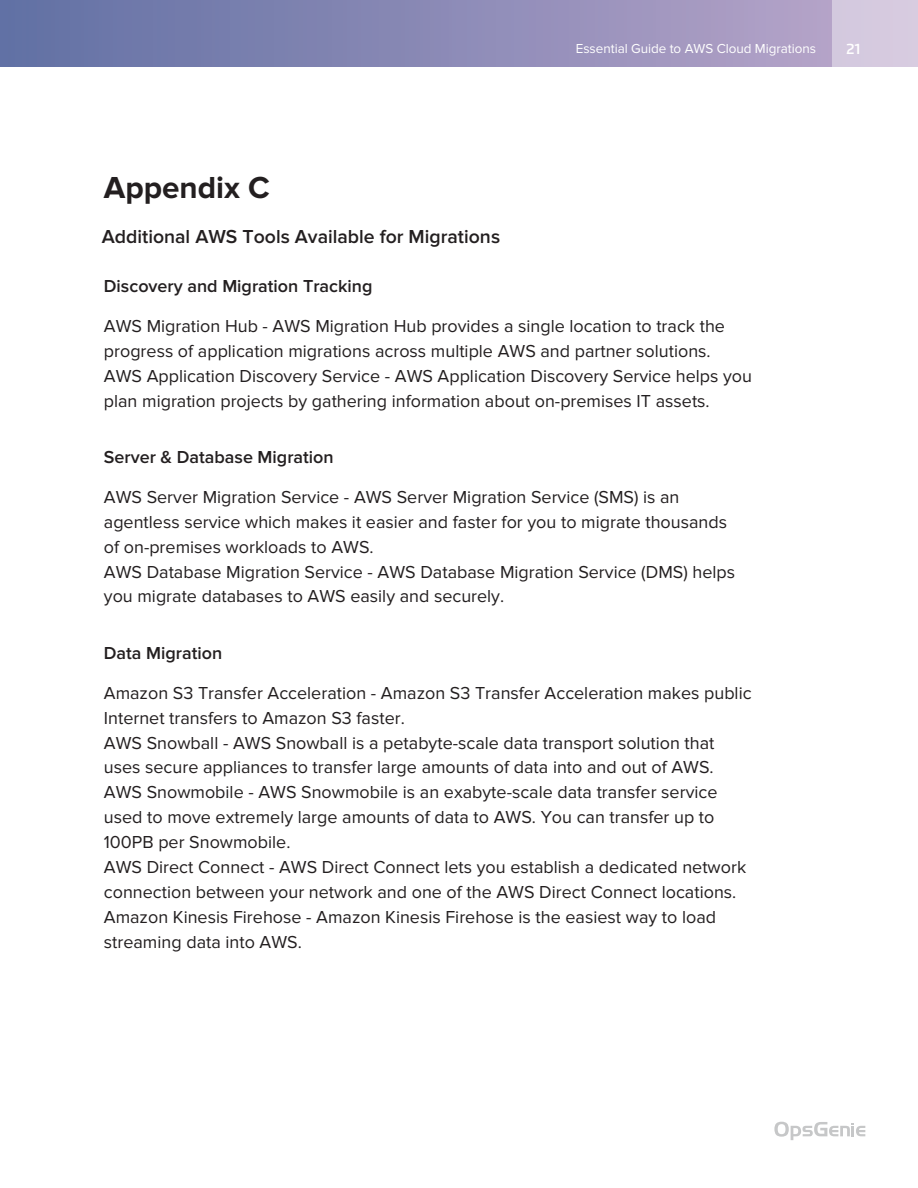
<style>
.page{position:relative;width:918px;height:1188px;background:#fff}
.page>*{position:absolute;margin:0;border:0;box-sizing:border-box;transform-origin:0 0}
.t1{font:700 31.5px "Proxima Nova";color:#231f20}
.t2{font:600 19.5px "Proxima Nova";color:#231f20}
.t3{font:18px/24.9px "Proxima Nova";color:#231f20}
.t4{font:600 18px "Proxima Nova";color:#231f20}
.t5{font:600 15px "Flexo";color:#fff}
.t6{font:13.5px "Proxima Nova";letter-spacing:-.005em;color:#fff}
</style>
<div class="page">
<div style="left:0;top:0;width:918px;height:66px;background:linear-gradient(to right,#6070a3,#bca8cb)"></div>
<svg style="left:774px;top:1122px;width:91px;height:18px"></svg>
<div style="left:833px;top:0;width:85px;height:69px;background:#d6cadf"></div>
<p class="t6" style="left:576px;top:41px;width:242px">Essential Guide to AWS Cloud Migrations</p>
<p class="t5" style="left:846px;top:40px;width:15px">21</p>
<h1 class="t1" style="left:104px;top:169px;width:167px">Appendix C</h1>
<p class="t2" style="left:102px;top:225px;width:400px">Additional AWS Tools Available for Migrations</p>
<p class="t4" style="left:104px;top:276px;width:270px">Discovery and Migration Tracking</p>
<p class="t3" style="left:104px;top:314px;width:650px">AWS Migration Hub - AWS Migration Hub provides a single location to track the progress of application migrations across multiple AWS and partner solutions.<br>AWS Application Discovery Service - AWS Application Discovery Service helps you plan migration projects by gathering information about on-premises IT assets.</p>
<p class="t4" style="left:104px;top:447px;width:231px">Server &amp; Database Migration</p>
<p class="t3" style="left:104px;top:485px;width:633px">AWS Server Migration Service - AWS Server Migration Service (SMS) is an agentless service which makes it easier and faster for you to migrate thousands of on-premises workloads to AWS.<br>AWS Database Migration Service - AWS Database Migration Service (DMS) helps you migrate databases to AWS easily and securely.</p>
<p class="t4" style="left:104px;top:643px;width:120px">Data Migration</p>
<p class="t3" style="left:104px;top:681px;width:649px">Amazon S3 Transfer Acceleration - Amazon S3 Transfer Acceleration makes public Internet transfers to Amazon S3 faster.<br>AWS Snowball - AWS Snowball is a petabyte-scale data transport solution that uses secure appliances to transfer large amounts of data into and out of AWS.<br>AWS Snowmobile - AWS Snowmobile is an exabyte-scale data transfer service used to move extremely large amounts of data to AWS. You can transfer up to 100PB per Snowmobile.<br>AWS Direct Connect - AWS Direct Connect lets you establish a dedicated network connection between your network and one of the AWS Direct Connect locations.<br>Amazon Kinesis Firehose - Amazon Kinesis Firehose is the easiest way to load streaming data into AWS.</p>
</div>
